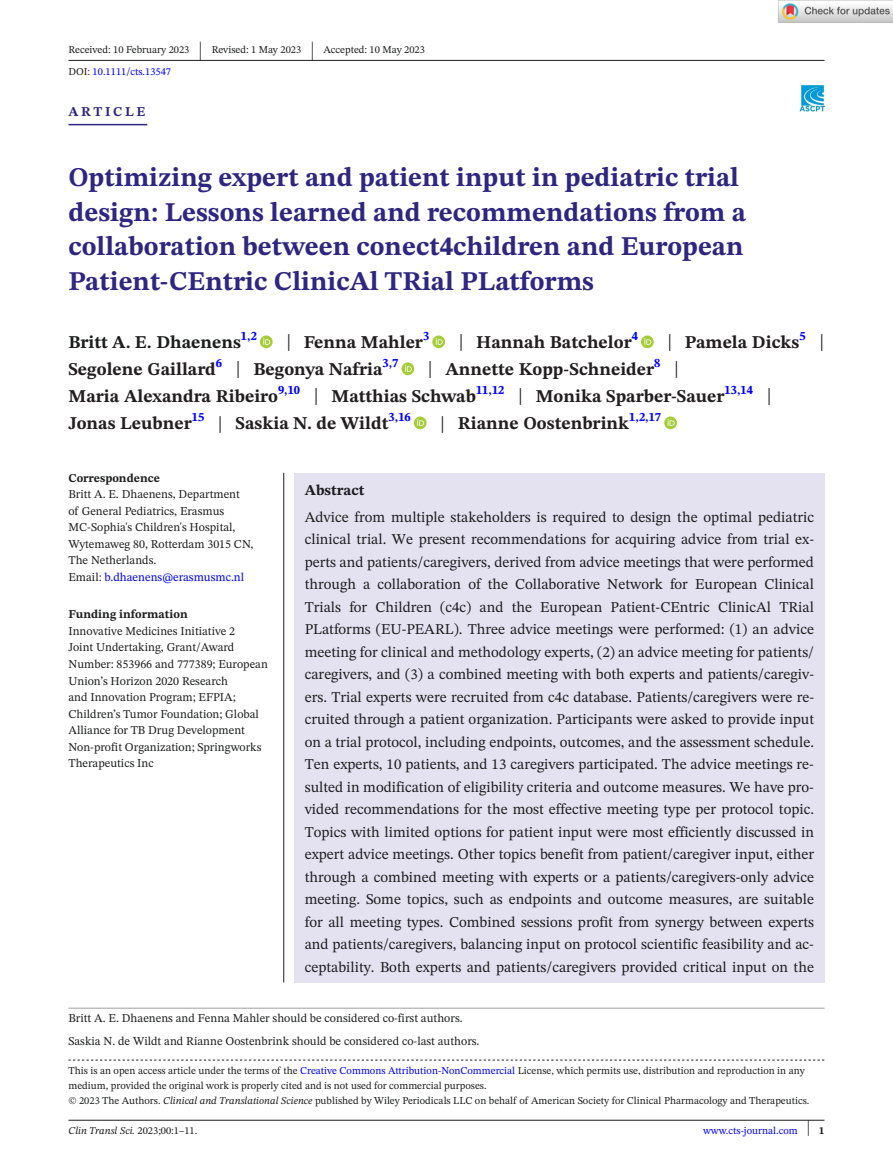
<style>
.page{position:relative;width:893px;height:1174px;background:#fff}
.page>*{position:absolute;margin:0;border:0;box-sizing:border-box;transform-origin:0 0}
.t1{font:700 27px/34.5px "STIX Two Text";color:#2e2680}
.t2{font:25.65px "STIX Two Text";color:#1d1e1f;scale:.49 1}
.t3{font:700 18px/27px "STIX Two Text";color:#231f20}
.t4{font:700 18px "STIX Two Text";color:#1d1e1f}
.t5{font:15px/22.5px "STIX Two Text";color:#1d1e1f;text-align:justify}
.t6{font:700 15px "STIX Two Text";color:#1d1e1f}
.t7{font:700 13.5px "STIX Two Text";letter-spacing:.2em;color:#2e2680}
.t8{font:700 12.6px "STIX Two Text";color:#00f}
.t9{font:12px/16.5px "STIX Two Text";color:#1d1e1f}
.t10{font:700 12px "STIX Two Text";color:#1d1e1f}
.t11{font:10.5px/15px "STIX Two Text";color:#1d1e1f}
.t12{font:10.5px "STIX Two Text";color:#00f}
.t13{font:italic 10.5px "STIX Two Text";color:#1d1e1f}
.s1{color:#1d1e1f}
.s2{font-weight:400;font-size:23.4px}
.s3{color:#00f}
.s4{font-style:italic}
.s5{font-style:normal}
.s6{font-size:22.2px;color:#1d1e1f}
.s7{font-weight:700;color:#1d1e1f}
</style>
<div class="page">
<hr style="left:68px;top:1119px;width:756px;height:1px;background:#1d1e1f">
<img style="left:799px;top:85px;width:25px;height:26px">
<hr style="left:68px;top:60px;width:756px;height:1px;background:#1d1e1f">
<hr style="left:68px;top:124px;width:79px;height:1px;background:#2e2680">
<svg style="left:260px;top:335px;width:13px;height:13px"></svg>
<svg style="left:263px;top:338px;width:7px;height:7px"></svg>
<svg style="left:432px;top:335px;width:13px;height:13px"></svg>
<svg style="left:436px;top:338px;width:7px;height:7px"></svg>
<svg style="left:641px;top:335px;width:13px;height:13px"></svg>
<svg style="left:644px;top:338px;width:7px;height:7px"></svg>
<svg style="left:401px;top:362px;width:13px;height:13px"></svg>
<svg style="left:405px;top:365px;width:7px;height:7px"></svg>
<svg style="left:414px;top:416px;width:13px;height:13px"></svg>
<svg style="left:417px;top:419px;width:7px;height:7px"></svg>
<svg style="left:664px;top:416px;width:13px;height:13px"></svg>
<svg style="left:668px;top:419px;width:6px;height:7px"></svg>
<svg style="left:68px;top:1059px;width:756px;height:1px"></svg>
<hr style="left:68px;top:1007px;width:756px;height:1px;background:#9e9e9e">
<div style="left:294px;top:473px;width:530px;height:509px;background:#e4e1f0"></div>
<hr style="left:283px;top:473px;width:1px;height:509px;background:#1d1e1f">
<img style="left:779px;top:0;width:114px;height:23px">
<p class="t11" style="left:68px;top:42px;width:123px">Received: 10 February 2023</p>
<h2 class="t2" style="left:199px;top:32px;width:8px">|</h2>
<p class="t11" style="left:212px;top:42px;width:91px">Revised: 1 May 2023</p>
<h2 class="t2" style="left:311px;top:32px;width:8px">|</h2>
<p class="t11" style="left:323px;top:42px;width:103px">Accepted: 10 May 2023</p>
<p class="t12" style="left:68px;top:64px;width:104px"><span class="s1">DOI:</span> 10.1111/cts.13547</p>
<p class="t7" style="left:68px;top:101px;width:79px">ARTICLE</p>
<h1 class="t1" style="left:68px;top:161px;width:679px">Optimizing expert and patient input in pediatric trial design: Lessons learned and recommendations from a collaboration between conect4children and European Patient-CEntric ClinicAl TRial PLatforms</h1>
<p class="t4" style="left:68px;top:329px;width:190px">Britt A. E. Dhaenens<sup>1,2</sup></p>
<p class="t3" style="left:286px;top:329px;width:144px"><span class="s2">|</span> Fenna Mahler<sup>3</sup></p>
<p class="t3" style="left:459px;top:329px;width:181px"><span class="s2">|</span> Hannah Batchelor<sup>4</sup></p>
<p class="t3" style="left:667px;top:329px;width:158px"><span class="s2">|</span> Pamela Dicks<sup>5</sup> <span class="s2">|</span></p>
<p class="t3" style="left:68px;top:356px;width:332px">Segolene Gaillard<sup>6</sup> <span class="s2">|</span> Begonya Nafria<sup>3,7</sup></p>
<p class="t3" style="left:68px;top:356px;width:704px;text-indent:359px"><span class="s2">|</span> Annette Kopp-Schneider<sup>8</sup> <span class="s2">|<br></span>Maria Alexandra Ribeiro<sup>9,10</sup> <span class="s2">|</span> Matthias Schwab<sup>11,12</sup> <span class="s2">|</span> Monika Sparber-Sauer<sup>13,14</sup> <span class="s2">|<br></span>Jonas Leubner<sup>15</sup> <span class="s2">|</span> Saskia N. de Wildt</p>
<p class="t8" style="left:389px;top:408px;width:24px">3,16</p>
<p class="t3" style="left:440px;top:410px;width:191px"><span class="s2">|</span> Rianne Oostenbrink</p>
<p class="t8" style="left:629px;top:408px;width:33px">1,2,17</p>
<p class="t10" style="left:68px;top:469px;width:93px">Correspondence</p>
<p class="t9" style="left:68px;top:486px;width:187px">Britt A. E. Dhaenens, Department<br>of General Pediatrics, Erasmus<br>MC-Sophia's Children's Hospital,<br>Wytemaweg 80, Rotterdam 3015 CN,<br>The Netherlands.<br>Email: <span class="s3">b.dhaenens@erasmusmc.nl</span></p>
<p class="t10" style="left:68px;top:606px;width:121px">Funding information</p>
<p class="t9" style="left:68px;top:622px;width:201px">Innovative Medicines Initiative 2<br>Joint Undertaking, Grant/Award<br>Number: 853966 and 777389; European<br>Union’s Horizon 2020 Research<br>and Innovation Program; EFPIA;<br>Children’s Tumor Foundation; Global<br>Alliance for TB Drug Development<br>Non-profit Organization; Springworks<br>Therapeutics Inc</p>
<p class="t6" style="left:305px;top:479px;width:61px">Abstract</p>
<p class="t5" style="left:305px;top:505px;width:511px">Advice from multiple stakeholders is required to design the optimal pediatric clinical trial. We present recommendations for acquiring advice from trial ex&shy;perts and patients/caregivers, derived from advice meetings that were performed through a collaboration of the Collaborative Network for European Clinical Trials for Children (c4c) and the European Patient-CEntric ClinicAl TRial PLatforms (EU-PEARL). Three advice meetings were performed: (1) an advice meeting for clinical and methodology experts, (2) an advice meeting for patients/ caregivers, and (3) a combined meeting with both experts and patients/caregiv&shy;ers. Trial experts were recruited from c4c database. Patients/caregivers were re&shy;cruited through a patient organization. Participants were asked to provide input on a trial protocol, including endpoints, outcomes, and the assessment schedule.<br>Ten experts, 10 patients, and 13 caregivers participated. The advice meetings re&shy;sulted in modification of eligibility criteria and outcome measures. We have pro&shy;vided recommendations for the most effective meeting type per protocol topic.<br>Topics with limited options for patient input were most efficiently discussed in expert advice meetings. Other topics benefit from patient/caregiver input, either through a combined meeting with experts or a patients/caregivers-only advice meeting. Some topics, such as endpoints and outcome measures, are suitable for all meeting types. Combined sessions profit from synergy between experts and patients/caregivers, balancing input on protocol scientific feasibility and ac&shy;ceptability. Both experts and patients/caregivers provided critical input on the</p>
<p class="t9" style="left:68px;top:1006px;width:413px;line-height:22.5px">Britt A. E. Dhaenens and Fenna Mahler should be considered co-first authors.<br>Saskia N. de Wildt and Rianne Oostenbrink should be considered co-last authors.</p>
<p class="t11" style="left:68px;top:1063px;width:743px">This is an open access article under the terms of the <span class="s3">Creative Commons Attribution-NonCommercial</span> License, which permits use, distribution and reproduction in any medium, provided the original work is properly cited and is not used for commercial purposes.<br>© 2023 The Authors. <span class="s4">Clinical and Translational Science</span> published by Wiley Periodicals LLC on behalf of American Society for Clinical Pharmacology and Therapeutics.</p>
<p class="t13" style="left:68px;top:1123px;width:130px">Clin Transl Sci. <span class="s5">2023;00:1–11.</span></p>
<p class="t12" style="left:703px;top:1123px;width:123px">www.cts-journal.com <span class="s6">|</span> <span class="s7">1</span></p>
</div>
